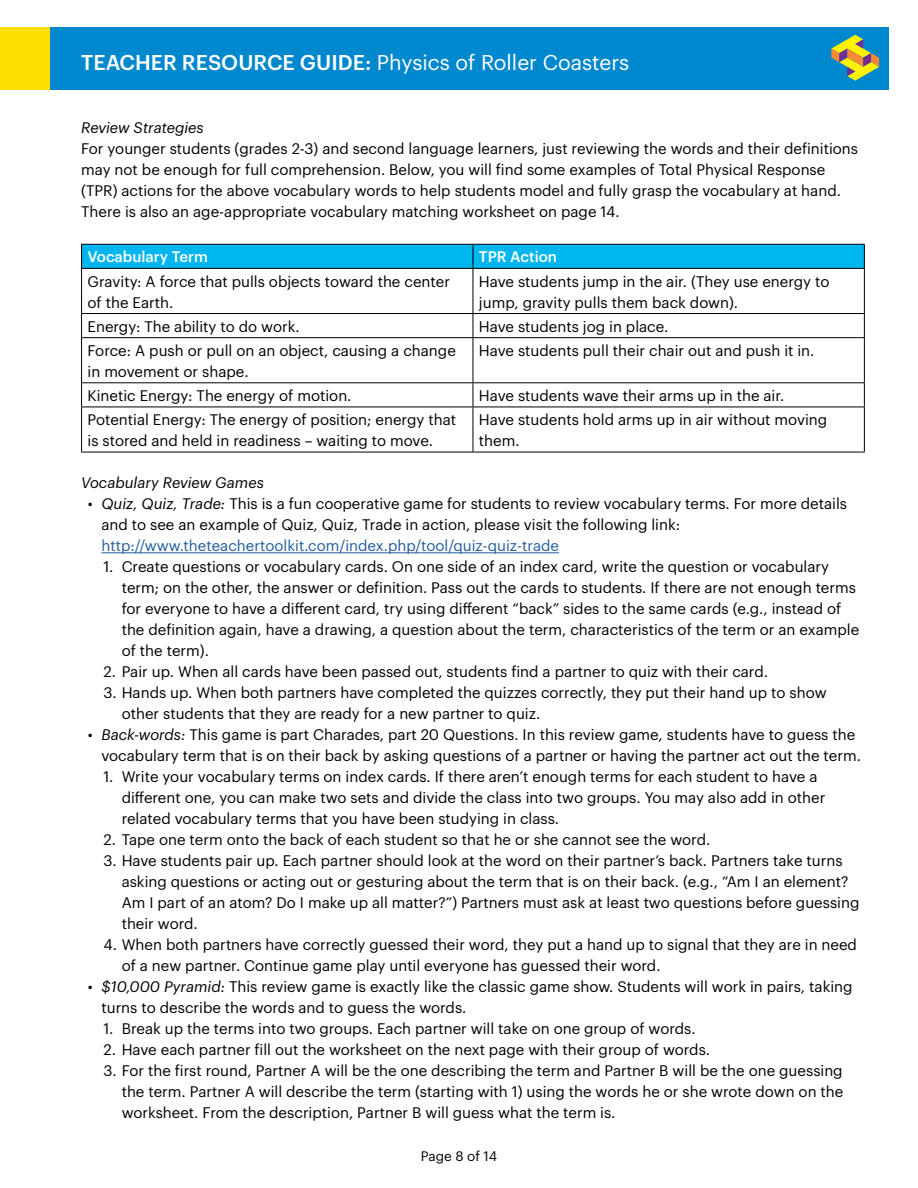
<style>
.page{position:relative;width:918px;height:1188px;background:#fff}
.page>*{position:absolute;margin:0;border:0;box-sizing:border-box;transform-origin:0 0}
.t1{font:21px "Graphik";color:#fff}
.t2{font:15px/21px "Graphik";color:#000}
.t3{font:15px "Graphik";color:#215e9e}
.t4{font:italic 15px "Graphik";color:#000}
.t5{font:500 15px "Graphik";color:#fff}
.t6{font:13.5px "Graphik";color:#000}
.s1{font-weight:500}
.s2{font-style:italic}
</style>
<div class="page">
<div style="left:26px;top:27px;width:864px;height:63px;background:#0088ce"></div>
<div style="left:0;top:27px;width:50px;height:63px;background:#ffdf00"></div>
<svg style="left:831px;top:35px;width:48px;height:46px"></svg>
<hr style="left:101px;top:552px;width:458px;height:1px;background:#215e9e">
<svg style="left:81px;top:244px;width:784px;height:24px;background:#00aee4"></svg>
<hr style="left:81px;top:268px;width:392px;height:1px;background:#000">
<hr style="left:81px;top:269px;width:1px;height:44px;background:#000">
<hr style="left:473px;top:268px;width:392px;height:1px;background:#000">
<hr style="left:473px;top:269px;width:1px;height:44px;background:#000">
<hr style="left:864px;top:269px;width:1px;height:44px;background:#000">
<hr style="left:81px;top:313px;width:392px;height:1px;background:#000">
<svg style="left:81px;top:314px;width:1px;height:23px"></svg>
<hr style="left:473px;top:313px;width:392px;height:1px;background:#000">
<svg style="left:473px;top:314px;width:1px;height:23px"></svg>
<svg style="left:864px;top:314px;width:1px;height:23px"></svg>
<hr style="left:81px;top:337px;width:392px;height:1px;background:#000">
<hr style="left:81px;top:338px;width:1px;height:44px;background:#000">
<hr style="left:473px;top:337px;width:392px;height:1px;background:#000">
<hr style="left:473px;top:338px;width:1px;height:44px;background:#000">
<hr style="left:864px;top:338px;width:1px;height:44px;background:#000">
<hr style="left:81px;top:382px;width:392px;height:1px;background:#000">
<svg style="left:81px;top:383px;width:1px;height:24px"></svg>
<hr style="left:473px;top:382px;width:392px;height:1px;background:#000">
<svg style="left:473px;top:383px;width:1px;height:24px"></svg>
<svg style="left:864px;top:383px;width:1px;height:24px"></svg>
<hr style="left:81px;top:407px;width:392px;height:1px;background:#000">
<hr style="left:81px;top:407px;width:1px;height:45px;background:#000">
<hr style="left:473px;top:407px;width:392px;height:1px;background:#000">
<hr style="left:473px;top:407px;width:1px;height:45px;background:#000">
<hr style="left:864px;top:407px;width:1px;height:45px;background:#000">
<hr style="left:81px;top:452px;width:392px;height:1px;background:#000">
<hr style="left:473px;top:452px;width:392px;height:1px;background:#000">
<h1 class="t1" style="left:81px;top:46px;width:550px"><span class="s1">TEACHER RESOURCE GUIDE:</span> Physics of Roller Coasters</h1>
<p class="t4" style="left:81px;top:116px;width:124px">Review Strategies</p>
<p class="t2" style="left:81px;top:137px;width:778px">For younger students (grades 2-3) and second language learners, just reviewing the words and their definitions may not be enough for full comprehension. Below, you will find some examples of Total Physical Response (TPR) actions for the above vocabulary words to help students model and fully grasp the vocabulary at hand.<br>There is also an age-appropriate vocabulary matching worksheet on page 14.</p>
<p class="t5" style="left:88px;top:246px;width:122px">Vocabulary Term</p>
<p class="t5" style="left:479px;top:246px;width:80px">TPR Action</p>
<p class="t2" style="left:88px;top:269px;width:364px">Gravity: A force that pulls objects toward the center of the Earth.</p>
<p class="t2" style="left:479px;top:269px;width:352px">Have students jump in the air. (They use energy to jump, gravity pulls them back down).</p>
<p class="t2" style="left:88px;top:314px;width:214px">Energy: The ability to do work.</p>
<p class="t2" style="left:479px;top:314px;width:191px">Have students jog in place.</p>
<p class="t2" style="left:88px;top:339px;width:370px">Force: A push or pull on an object, causing a change in movement or shape.</p>
<p class="t2" style="left:479px;top:339px;width:337px">Have students pull their chair out and push it in.</p>
<p class="t2" style="left:88px;top:384px;width:265px">Kinetic Energy: The energy of motion.</p>
<p class="t2" style="left:479px;top:384px;width:307px">Have students wave their arms up in the air.</p>
<p class="t2" style="left:88px;top:408px;width:370px">Potential Energy: The energy of position; energy that is stored and held in readiness – waiting to move.</p>
<p class="t2" style="left:479px;top:408px;width:350px">Have students hold arms up in air without moving them.</p>
<p class="t4" style="left:81px;top:472px;width:184px">Vocabulary Review Games</p>
<p class="t2" style="left:101px;top:492px;width:747px;text-indent:-14px">• <span class="s2">Quiz, Quiz, Trade:</span> This is a fun cooperative game for students to review vocabulary terms. For more details and to see an example of Quiz, Quiz, Trade in action, please visit the following link:</p>
<p class="t3" style="left:101px;top:535px;width:459px">http://www.theteachertoolkit.com/index.php/tool/quiz-quiz-trade</p>
<p class="t2" style="left:122px;top:555px;width:739px;text-indent:-18px">1. Create questions or vocabulary cards. On one side of an index card, write the question or vocabulary term; on the other, the answer or definition. Pass out the cards to students. If there are not enough terms for everyone to have a different card, try using different “back” sides to the same cards (e.g., instead of the definition again, have a drawing, a question about the term, characteristics of the term or an example of the term).</p>
<p class="t2" style="left:104px;top:660px;width:666px">2. Pair up. When all cards have been passed out, students find a partner to quiz with their card.</p>
<p class="t2" style="left:122px;top:681px;width:706px;text-indent:-18px">3. Hands up. When both partners have completed the quizzes correctly, they put their hand up to show other students that they are ready for a new partner to quiz.</p>
<p class="t2" style="left:101px;top:723px;width:761px;text-indent:-14px">• <span class="s2">Back-words:</span> This game is part Charades, part 20 Questions. In this review game, students have to guess the vocabulary term that is on their back by asking questions of a partner or having the partner act out the term.</p>
<p class="t2" style="left:122px;top:765px;width:705px;text-indent:-18px">1. Write your vocabulary terms on index cards. If there aren’t enough terms for each student to have a different one, you can make two sets and divide the class into two groups. You may also add in other related vocabulary terms that you have been studying in class.</p>
<p class="t2" style="left:104px;top:828px;width:608px">2. Tape one term onto the back of each student so that he or she cannot see the word.</p>
<p class="t2" style="left:122px;top:849px;width:739px;text-indent:-18px">3. Have students pair up. Each partner should look at the word on their partner’s back. Partners take turns asking questions or acting out or gesturing about the term that is on their back. (e.g., “Am I an element?<br>Am I part of an atom? Do I make up all matter?”) Partners must ask at least two questions before guessing their word.</p>
<p class="t2" style="left:122px;top:933px;width:737px;text-indent:-18px">4. When both partners have correctly guessed their word, they put a hand up to signal that they are in need of a new partner. Continue game play until everyone has guessed their word.</p>
<p class="t2" style="left:101px;top:975px;width:753px;text-indent:-14px">• <span class="s2">$10,000 Pyramid:</span> This review game is exactly like the classic game show. Students will work in pairs, taking turns to describe the words and to guess the words.</p>
<p class="t2" style="left:104px;top:1017px;width:594px">1. Break up the terms into two groups. Each partner will take on one group of words.</p>
<p class="t2" style="left:104px;top:1038px;width:608px">2. Have each partner fill out the worksheet on the next page with their group of words.</p>
<p class="t2" style="left:122px;top:1059px;width:723px;text-align:justify;text-indent:-18px">3. For the first round, Partner A will be the one describing the term and Partner B will be the one guessing the term. Partner A will describe the term (starting with 1) using the words he or she wrote down on the worksheet. From the description, Partner B will guess what the term is.</p>
<p class="t6" style="left:421px;top:1146px;width:78px">Page 8 of 14</p>
</div>
